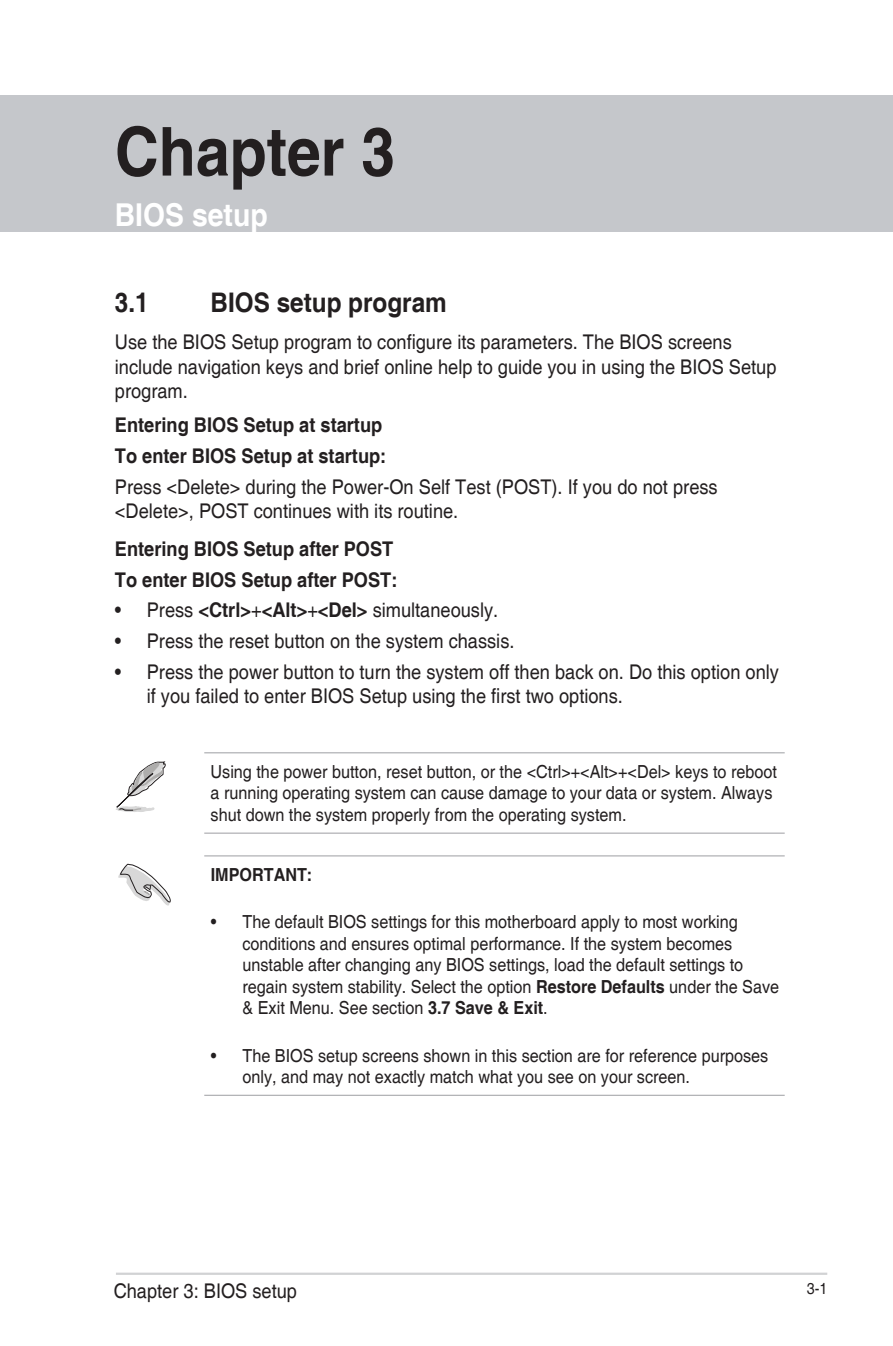
<style>
.page{position:relative;width:893px;height:1346px;background:#fff}
.page>*{position:absolute;margin:0;border:0;box-sizing:border-box;transform-origin:0 0}
.t1{font:700 67.5px "Helvetica";color:#231f20;scale:.9 1}
.t2{font:700 31.5px "Helvetica";color:#fff;scale:.9 1}
.t3{font:700 27px "Helvetica";color:#231f20;scale:.9 1}
.t4{font:20.25px/24.3px "Helvetica";color:#231f20;scale:.9 1}
.t5{font:700 20.25px/30.8px "Helvetica";color:#231f20;scale:.9 1}
.t6{font:18px/21.6px "Helvetica";color:#231f20;scale:.9 1}
.t7{font:700 18px "Helvetica";color:#231f20;scale:.9 1}
.t8{font:15.75px "Helvetica";color:#231f20;scale:.9 1}
.s1{font-weight:700}
</style>
<div class="page">
<hr style="left:116px;top:1272px;width:711px;height:3px;background:#d1d2d4">
<div style="left:0;top:95px;width:893px;height:137px;background:#c5c7cb"></div>
<hr style="left:204px;top:752px;width:581px;height:1px;background:#a8a9ad">
<hr style="left:204px;top:832px;width:581px;height:2px;background:#a8a9ad">
<hr style="left:204px;top:855px;width:581px;height:1px;background:#a8a9ad">
<hr style="left:204px;top:1095px;width:581px;height:1px;background:#a8a9ad">
<svg style="left:118px;top:864px;width:53px;height:41px"></svg>
<svg style="left:116px;top:761px;width:50px;height:51px"></svg>
<h1 class="t1" style="left:115px;top:111px;width:313px">Chapter 3</h1>
<h2 class="t2" style="left:115px;top:196px;width:171px">BIOS setup</h2>
<h3 class="t3" style="left:115px;top:286px;width:39px">3.1</h3>
<h3 class="t3" style="left:211px;top:286px;width:264px">BIOS setup program</h3>
<p class="t4" style="left:115px;top:331px;width:737px">Use the BIOS Setup program to configure its parameters. The BIOS screens include navigation keys and brief online help to guide you in using the BIOS Setup program.</p>
<p class="t5" style="left:115px;top:411px;width:303px">Entering BIOS Setup at startup<br>To enter BIOS Setup at startup:</p>
<p class="t4" style="left:115px;top:475px;width:671px">Press &lt;Delete&gt; during the Power-On Self Test (POST). If you do not press &lt;Delete&gt;, POST continues with its routine.</p>
<p class="t5" style="left:115px;top:534px;width:315px">Entering BIOS Setup after POST<br>To enter BIOS Setup after POST:</p>
<p class="t4" style="left:115px;top:599px;width:427px">• Press <span class="s1">&lt;Ctrl&gt;</span>+<span class="s1">&lt;Alt&gt;</span>+<span class="s1">&lt;Del&gt;</span> simultaneously.</p>
<p class="t4" style="left:115px;top:630px;width:445px">• Press the reset button on the system chassis.</p>
<p class="t4" style="left:147px;top:660px;width:704px;text-indent:-32px">• Press the power button to turn the system off then back on. Do this option only if you failed to enter BIOS Setup using the first two options.</p>
<p class="t6" style="left:211px;top:761px;width:631px">Using the power button, reset button, or the &lt;Ctrl&gt;+&lt;Alt&gt;+&lt;Del&gt; keys to reboot a running operating system can cause damage to your data or system. Always shut down the system properly from the operating system.</p>
<p class="t7" style="left:211px;top:863px;width:114px">IMPORTANT:</p>
<p class="t6" style="left:242px;top:911px;width:598px;text-indent:-32px">• The default BIOS settings for this motherboard apply to most working conditions and ensures optimal performance. If the system becomes unstable after changing any BIOS settings, load the default settings to regain system stability. Select the option <span class="s1">Restore Defaults</span> under the Save &amp; Exit Menu. See section <span class="s1">3.7 Save &amp; Exit</span>.</p>
<p class="t6" style="left:242px;top:1045px;width:586px;text-indent:-32px">• The BIOS setup screens shown in this section are for reference purposes only, and may not exactly match what you see on your screen.</p>
<p class="t4" style="left:114px;top:1279px;width:205px">Chapter 3: BIOS setup</p>
<p class="t8" style="left:807px;top:1279px;width:24px">3-1</p>
</div>
